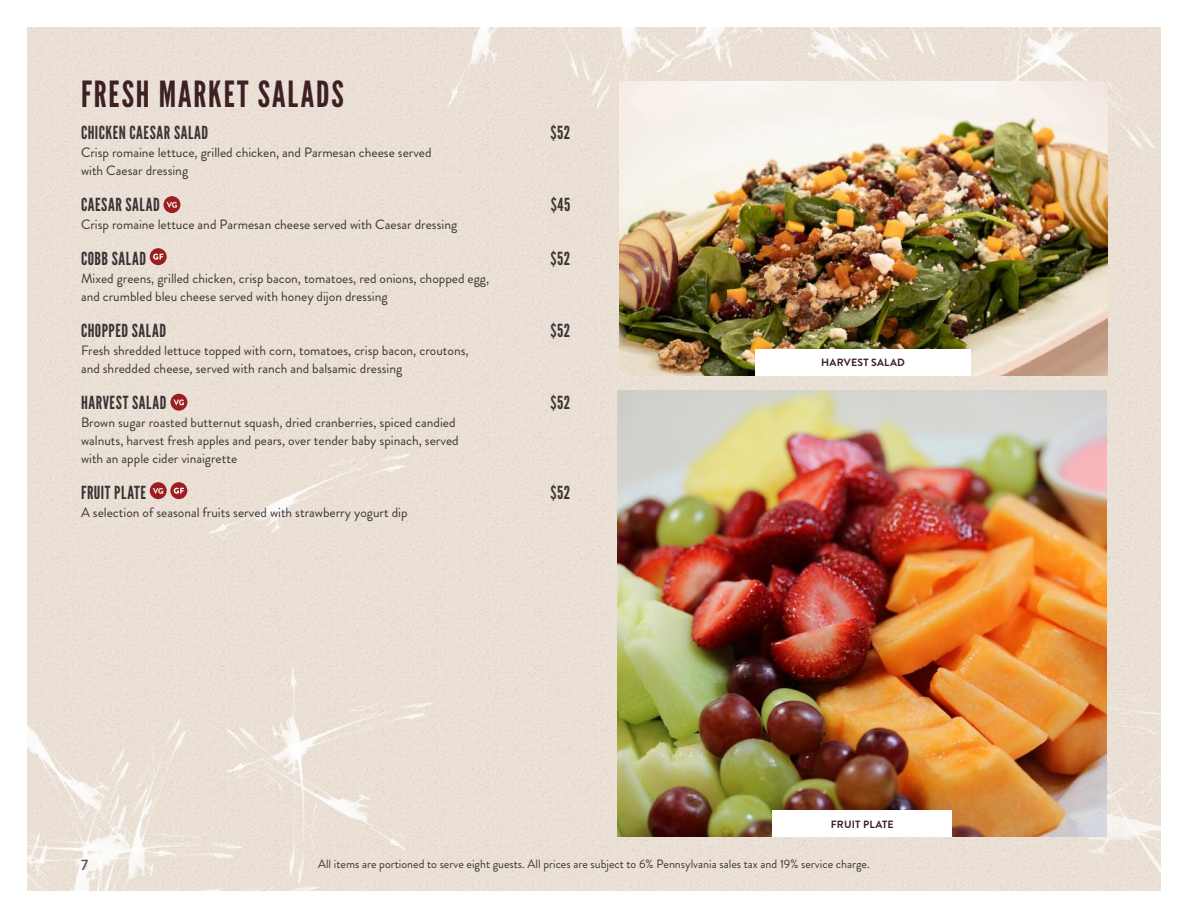
<style>
.page{position:relative;width:1188px;height:918px;background:#fff}
.page>*{position:absolute;margin:0;border:0;box-sizing:border-box;transform-origin:0 0}
.t1{font:36px "League Gothic";letter-spacing:.055em;color:#3d2024}
.t2{font:18px "League Gothic";letter-spacing:.03em;color:#393535}
.t3{font:500 15px "Brandon Grotesque";color:#4e4b4c}
.t4{font:13.5px/18px "Brandon Grotesque";color:#393535}
.t5{font:12px "Brandon Grotesque";color:#393535}
.t6{font:700 10.5px "Brandon Grotesque";letter-spacing:.02em;color:#3d2024}
</style>
<div class="page">
<div style="left:27px;top:27px;width:1134px;height:864px;background:#eae0d6"></div>
<div style="left:150px;top:248px;width:17px;height:17px;background:#9c1e20;border-radius:50%"></div>
<svg style="left:153px;top:254px;width:10px;height:6px"></svg>
<svg style="left:150px;top:482px;width:17px;height:17px"></svg>
<div style="left:170px;top:482px;width:17px;height:17px;background:#9c1e20;border-radius:50%"></div>
<svg style="left:174px;top:488px;width:10px;height:6px"></svg>
<img style="left:618px;top:390px;width:489px;height:447px">
<img style="left:619px;top:81px;width:488px;height:294px">
<div style="left:772px;top:811px;width:180px;height:26px;background:#fff"></div>
<div style="left:756px;top:349px;width:215px;height:26px;background:#fff"></div>
<svg style="left:164px;top:196px;width:16px;height:17px"></svg>
<svg style="left:170px;top:394px;width:17px;height:17px"></svg>
<h1 class="t1" style="left:81px;top:74px;width:264px">FRESH MARKET SALADS</h1>
<h2 class="t2" style="left:81px;top:122px;width:129px">CHICKEN CAESAR SALAD</h2>
<h2 class="t2" style="left:551px;top:122px;width:21px">$52</h2>
<p class="t4" style="left:81px;top:144px;width:352px">Crisp romaine lettuce, grilled chicken, and Parmesan cheese served with Caesar dressing</p>
<h2 class="t2" style="left:81px;top:194px;width:80px">CAESAR SALAD</h2>
<h2 class="t2" style="left:551px;top:194px;width:21px">$45</h2>
<p class="t4" style="left:81px;top:216px;width:378px">Crisp romaine lettuce and Parmesan cheese served with Caesar dressing</p>
<h2 class="t2" style="left:81px;top:248px;width:67px">COBB SALAD</h2>
<h2 class="t2" style="left:551px;top:248px;width:21px">$52</h2>
<p class="t4" style="left:81px;top:270px;width:410px">Mixed greens, grilled chicken, crisp bacon, tomatoes, red onions, chopped egg, and crumbled bleu cheese served with honey dijon dressing</p>
<h2 class="t2" style="left:81px;top:320px;width:87px">CHOPPED SALAD</h2>
<h2 class="t2" style="left:551px;top:320px;width:21px">$52</h2>
<p class="t4" style="left:81px;top:342px;width:389px">Fresh shredded lettuce topped with corn, tomatoes, crisp bacon, croutons, and shredded cheese, served with ranch and balsamic dressing</p>
<h2 class="t2" style="left:81px;top:392px;width:87px">HARVEST SALAD</h2>
<h2 class="t2" style="left:551px;top:392px;width:21px">$52</h2>
<p class="t4" style="left:81px;top:414px;width:379px">Brown sugar roasted butternut squash, dried cranberries, spiced candied walnuts, harvest fresh apples and pears, over tender baby spinach, served with an apple cider vinaigrette</p>
<h2 class="t2" style="left:81px;top:482px;width:67px">FRUIT PLATE</h2>
<h2 class="t2" style="left:551px;top:482px;width:21px">$52</h2>
<p class="t4" style="left:81px;top:504px;width:328px">A selection of seasonal fruits served with strawberry yogurt dip</p>
<p class="t6" style="left:821px;top:355px;width:85px">HARVEST SALAD</p>
<p class="t6" style="left:831px;top:817px;width:65px">FRUIT PLATE</p>
<p class="t3" style="left:81px;top:854px;width:9px">7</p>
<p class="t5" style="left:318px;top:856px;width:553px">All items are portioned to serve eight guests. All prices are subject to 6% Pennsylvania sales tax and 19% service charge.</p>
</div>
